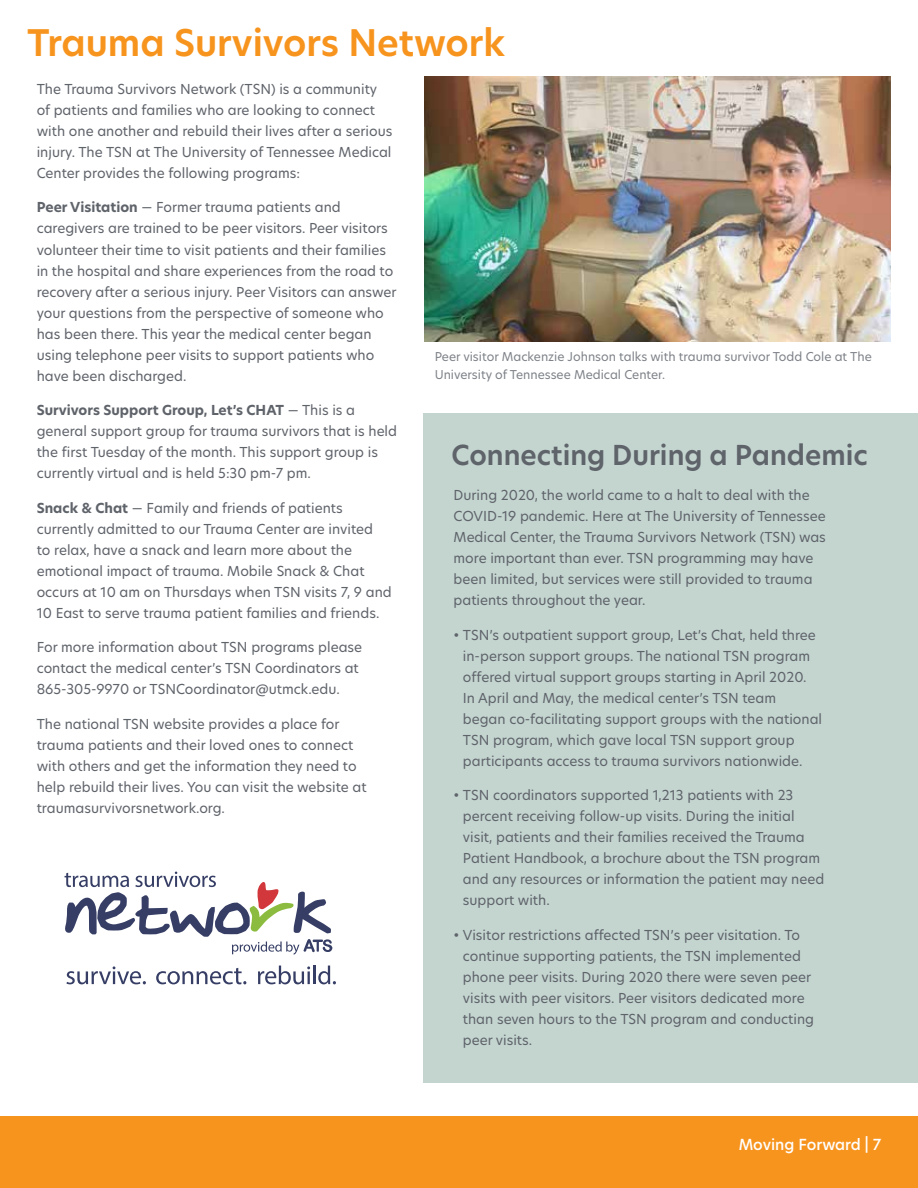
<style>
.page{position:relative;width:918px;height:1188px;background:#fff}
.page>*{position:absolute;margin:0;border:0;box-sizing:border-box;transform-origin:0 0}
.t1{font:600 36px "Hero New";color:#f7941e}
.t2{font:600 27px "Hero New";color:#5f636a}
.t3{font:500 15px "Hero New";color:#fff}
.t4{font:13.5px/21px "Hero New";color:#5f636a}
.t5{font:12px/18px "Hero New";color:#7e8288}
.s1{font-weight:700}
</style>
<div class="page">
<div style="left:423px;top:414px;width:495px;height:669px;background:#c4d5d0"></div>
<div style="left:0;top:1117px;width:918px;height:71px;background:#f7941e"></div>
<img style="left:425px;top:77px;width:466px;height:264px">
<svg style="left:66px;top:966px;width:80px;height:18px"></svg>
<svg style="left:156px;top:968px;width:90px;height:16px"></svg>
<svg style="left:258px;top:966px;width:52px;height:18px"></svg>
<hr style="left:313px;top:966px;width:3px;height:18px;background:#363e65">
<svg style="left:318px;top:966px;width:18px;height:18px"></svg>
<svg style="left:65px;top:872px;width:267px;height:83px"></svg>
<h1 class="t1" style="left:27px;top:18px;width:480px">Trauma Survivors Network</h1>
<p class="t4" style="left:37px;top:78px;width:357px">The Trauma Survivors Network (TSN) is a community of patients and families who are looking to connect with one another and rebuild their lives after a serious injury. The TSN at The University of Tennessee Medical Center provides the following programs:</p>
<p class="t4" style="left:37px;top:197px;width:361px"><span class="s1">Peer Visitation</span> — Former trauma patients and caregivers are trained to be peer visitors. Peer visitors volunteer their time to visit patients and their families in the hospital and share experiences from the road to recovery after a serious injury. Peer Visitors can answer your questions from the perspective of someone who has been there. This year the medical center began using telephone peer visits to support patients who have been discharged.</p>
<p class="t4" style="left:37px;top:399px;width:362px"><span class="s1">Survivors Support Group, Let’s CHAT</span> — This is a general support group for trauma survivors that is held the first Tuesday of the month. This support group is currently virtual and is held 5:30 pm-7 pm.</p>
<p class="t4" style="left:37px;top:497px;width:357px"><span class="s1">Snack &amp; Chat</span> — Family and friends of patients currently admitted to our Trauma Center are invited<br>to relax, have a snack and learn more about the emotional impact of trauma. Mobile Snack &amp; Chat occurs at 10 am on Thursdays when TSN visits 7, 9 and 10 East to serve trauma patient families and friends.</p>
<p class="t4" style="left:37px;top:636px;width:327px">For more information about TSN programs please contact the medical center’s TSN Coordinators at<br>865-305-9970 or TSNCoordinator@utmck.edu.</p>
<p class="t4" style="left:37px;top:713px;width:332px">The national TSN website provides a place for trauma patients and their loved ones to connect with others and get the information they need to help rebuild their lives. You can visit the website at traumasurvivorsnetwork.org.</p>
<p class="t5" style="left:435px;top:347px;width:439px">Peer visitor Mackenzie Johnson talks with trauma survivor Todd Cole at The<br>University of Tennessee Medical Center.</p>
<h2 class="t2" style="left:451px;top:437px;width:418px">Connecting During a Pandemic</h2>
<p class="t4" style="left:454px;top:484px;width:374px">During 2020, the world came to a halt to deal with the COVID-19 pandemic. Here at The University of Tennessee Medical Center, the Trauma Survivors Network (TSN) was more important than ever. TSN programming may have been limited, but services were still provided to trauma patients throughout the year.</p>
<p class="t4" style="left:463px;top:624px;width:361px;text-indent:-9px">• TSN’s outpatient support group, Let’s Chat, held three in-person support groups. The national TSN program offered virtual support groups starting in April 2020.<br>In April and May, the medical center’s TSN team began co-facilitating support groups with the national TSN program, which gave local TSN support group participants access to trauma survivors nationwide.</p>
<p class="t4" style="left:463px;top:784px;width:363px;text-indent:-9px">• TSN coordinators supported 1,213 patients with 23 percent receiving follow-up visits. During the initial visit, patients and their families received the Trauma Patient Handbook, a brochure about the TSN program and any resources or information the patient may need support with.</p>
<p class="t4" style="left:463px;top:924px;width:353px;text-indent:-9px">• Visitor restrictions affected TSN’s peer visitation. To continue supporting patients, the TSN implemented phone peer visits. During 2020 there were seven peer visits with peer visitors. Peer visitors dedicated more than seven hours to the TSN program and conducting peer visits.</p>
<p class="t3" style="left:739px;top:1134px;width:144px">Moving Forward | 7</p>
</div>
